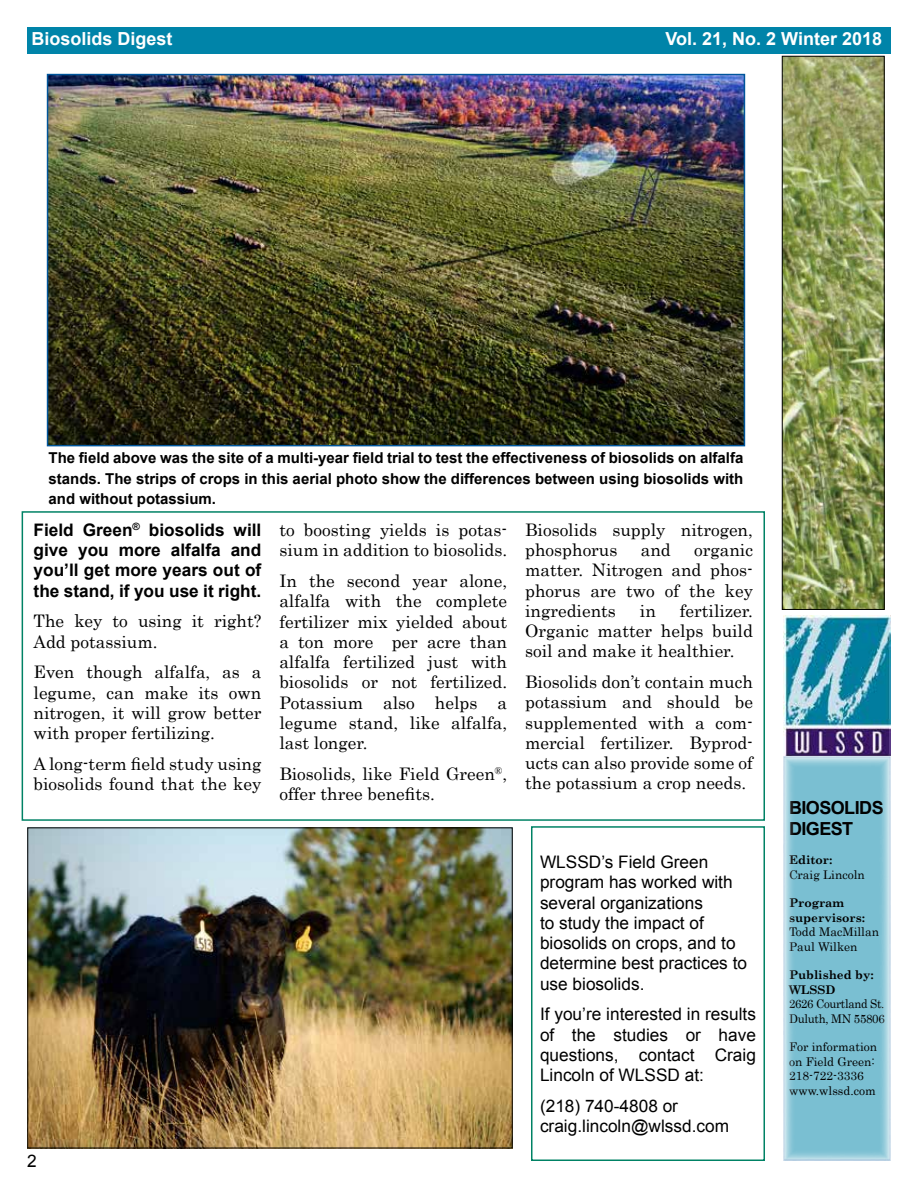
<style>
.page{position:relative;width:918px;height:1188px;background:#fff}
.page>*{position:absolute;margin:0;border:0;box-sizing:border-box;transform-origin:0 0}
.t1{font:700 18px "Arial";color:#fff}
.t2{font:700 18px/21.6px "Arial";letter-spacing:-.03em;color:#000}
.t3{font:17.25px/20.2px "Century";color:#000}
.t4{font:17.25px/20.2px "Arial";color:#000}
.t5{font:700 17.25px/20.2px "Arial";color:#000;text-align:justify}
.t6{font:700 15px/20.2px "Arial";color:#000;text-align:justify}
.t7{font:12px/14.4px "Century";color:#000}
.t8{font:700 12px/14.4px "Century Schoolbook";color:#000}
.t9{font:12px/14.4px "Century";letter-spacing:-.025em;color:#000;scale:.95 1}
</style>
<div class="page">
<div style="left:27px;top:27px;width:864px;height:27px;background:#0084a9"></div>
<svg style="left:784px;top:757px;width:106px;height:403px;background:#82c3d4"></svg>
<img style="left:783px;top:615px;width:108px;height:141px">
<img style="left:784px;top:58px;width:99px;height:550px">
<div style="left:782px;top:56px;width:103px;height:554px;border:1px solid #000"></div>
<img style="left:29px;top:829px;width:482px;height:317px">
<div style="left:27px;top:827px;width:486px;height:321px;border:1px solid #000"></div>
<div style="left:531px;top:826px;width:234px;height:335px;border:2px solid #008265"></div>
<img style="left:50px;top:77px;width:692px;height:366px">
<div style="left:47px;top:74px;width:698px;height:372px;border:2px solid #00559b"></div>
<div style="left:22px;top:511px;width:743px;height:310px;border:2px solid #008265"></div>
<p class="t1" style="left:32px;top:26px;width:143px">Biosolids Digest</p>
<p class="t1" style="left:665px;top:26px;width:218px">Vol. 21, No. 2 Winter 2018</p>
<p class="t6" style="left:49px;top:449px;width:696px">The field above was the site of a multi-year field trial to test the effectiveness of biosolids on alfalfa stands. The strips of crops in this aerial photo show the differences between using biosolids with and without potassium.</p>
<p class="t5" style="left:34px;top:520px;width:229px">Field Green<sup>®</sup> biosolids will give you more alfalfa and you’ll get more years out of the stand, if you use it right.</p>
<p class="t3" style="left:34px;top:609px;width:229px">The key to using it right?<br>Add potassium.</p>
<p class="t3" style="left:34px;top:660px;width:229px;text-align:justify">Even though alfalfa, as a legume, can make its own nitrogen, it will grow better with proper fertilizing.</p>
<p class="t3" style="left:34px;top:752px;width:229px">A long-term field study using biosolids found that the key</p>
<p class="t3" style="left:525px;top:518px;width:229px">Biosolids supply nitrogen, phosphorus</p>
<p class="t3" style="left:279px;top:518px;width:229px">to boosting yields is potas&shy;sium in addition to biosolids.</p>
<p class="t3" style="left:279px;top:569px;width:229px;text-align:justify">In the second year alone, alfalfa with the complete fertilizer mix yielded about a ton more per acre than alfalfa fertilized just with biosolids or not fertilized.<br>Potassium also helps a legume stand, like alfalfa, last longer.</p>
<p class="t3" style="left:279px;top:762px;width:229px">Biosolids, like Field Green<sup>®</sup>, offer three benefits.</p>
<p class="t3" style="left:525px;top:538px;width:229px;text-align:justify;text-indent:169px">organic matter. Nitrogen and phos&shy;phorus are two of the key ingredients</p>
<p class="t3" style="left:641px;top:538px;width:32px">and</p>
<p class="t3" style="left:525px;top:599px;width:229px;text-align:justify;text-indent:155px">fertilizer.<br>Organic matter helps build soil and make it healthier.</p>
<p class="t3" style="left:525px;top:670px;width:229px;text-align:justify">Biosolids don’t contain much potassium and should be supplemented with a com&shy;mercial fertilizer. Byprod&shy;ucts can also provide some of the potassium a crop needs.</p>
<p class="t3" style="left:640px;top:599px;width:17px">in</p>
<p class="t4" style="left:27px;top:1151px;width:11px">2</p>
<p class="t4" style="left:540px;top:852px;width:209px">WLSSD’s Field Green program has worked with several organizations<br>to study the impact of biosolids on crops, and to determine best practices to use biosolids.</p>
<p class="t4" style="left:540px;top:1004px;width:217px;text-align:justify">If you’re interested in results of the studies or have questions, contact Craig Lincoln of WLSSD at:</p>
<p class="t4" style="left:540px;top:1096px;width:191px">(218) 740-4808 or craig.lincoln@wlssd.com</p>
<p class="t2" style="left:789px;top:797px;width:96px">BIOSOLIDS<br>DIGEST</p>
<p class="t8" style="left:789px;top:852px;width:45px">Editor:</p>
<p class="t7" style="left:789px;top:866px;width:77px">Craig Lincoln</p>
<p class="t8" style="left:789px;top:895px;width:78px">Program supervisors:</p>
<p class="t7" style="left:789px;top:924px;width:92px">Todd MacMillan<br>Paul Wilken</p>
<p class="t8" style="left:789px;top:967px;width:86px">Published by:<br>WLSSD</p>
<p class="t9" style="left:789px;top:996px;width:102px">2626 Courtland St.<br>Duluth, MN 55806</p>
<p class="t7" style="left:789px;top:1039px;width:90px">For information on Field Green:<br>218-722-3336 www.wlssd.com</p>
</div>
